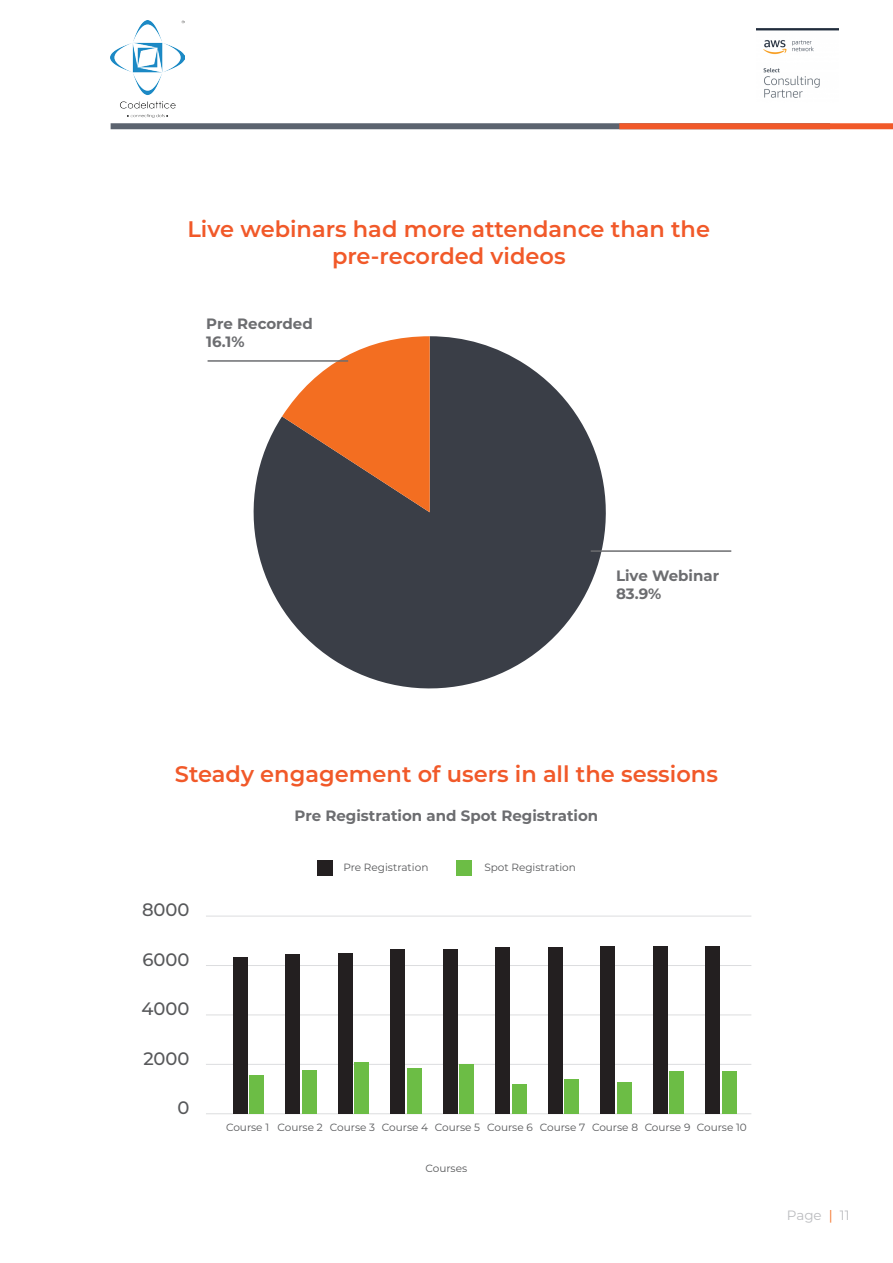
<style>
.page{position:relative;width:893px;height:1263px;background:#fff}
.page>*{position:absolute;margin:0;border:0;box-sizing:border-box;transform-origin:0 0}
.t1{font:600 22.5px/27px "Montserrat";color:#f15929;text-align:center}
.t2{font:500 18px "Montserrat";color:#57585a}
.t3{font:700 15px/18px "Montserrat";color:#6c6d70}
.t4{font:13.5px "Montserrat";color:#bcbdc0}
.t5{font:10.5px "Montserrat";color:#57585a}
.s1{color:#f36e21}
</style>
<div class="page">
<svg style="left:253px;top:336px;width:353px;height:353px;fill:#3a3e47"></svg>
<svg style="left:282px;top:336px;width:148px;height:176px;background:#c27348"></svg>
<hr style="left:208px;top:360px;width:140px;height:2px;background:#6c6d70">
<hr style="left:591px;top:550px;width:140px;height:2px;background:#6c6d70">
<hr style="left:206px;top:1113px;width:545px;height:1px;background:#dcdddf">
<hr style="left:206px;top:1064px;width:545px;height:1px;background:#dcdddf">
<hr style="left:206px;top:1014px;width:545px;height:1px;background:#dcdddf">
<hr style="left:206px;top:965px;width:545px;height:1px;background:#dcdddf">
<hr style="left:206px;top:916px;width:545px;height:1px;background:#dcdddf">
<div style="left:233px;top:957px;width:15px;height:157px;background:#231f20"></div>
<div style="left:249px;top:1076px;width:15px;height:38px;background:#6cbd45"></div>
<div style="left:285px;top:954px;width:15px;height:160px;background:#231f20"></div>
<div style="left:302px;top:1070px;width:15px;height:44px;background:#6cbd45"></div>
<div style="left:338px;top:953px;width:15px;height:161px;background:#231f20"></div>
<div style="left:354px;top:1062px;width:15px;height:52px;background:#6cbd45"></div>
<div style="left:390px;top:949px;width:15px;height:165px;background:#231f20"></div>
<div style="left:407px;top:1069px;width:15px;height:45px;background:#6cbd45"></div>
<div style="left:443px;top:949px;width:15px;height:165px;background:#231f20"></div>
<div style="left:459px;top:1064px;width:15px;height:50px;background:#6cbd45"></div>
<div style="left:495px;top:947px;width:15px;height:167px;background:#231f20"></div>
<div style="left:512px;top:1084px;width:14px;height:30px;background:#6cbd45"></div>
<div style="left:548px;top:947px;width:15px;height:167px;background:#231f20"></div>
<div style="left:564px;top:1079px;width:15px;height:35px;background:#6cbd45"></div>
<div style="left:600px;top:946px;width:15px;height:168px;background:#231f20"></div>
<div style="left:617px;top:1082px;width:14px;height:32px;background:#6cbd45"></div>
<div style="left:653px;top:946px;width:14px;height:168px;background:#231f20"></div>
<div style="left:669px;top:1072px;width:15px;height:42px;background:#6cbd45"></div>
<div style="left:705px;top:946px;width:15px;height:168px;background:#231f20"></div>
<div style="left:722px;top:1072px;width:14px;height:42px;background:#6cbd45"></div>
<div style="left:317px;top:860px;width:16px;height:16px;background:#231f20"></div>
<div style="left:456px;top:860px;width:16px;height:16px;background:#6cbd45"></div>
<div style="left:111px;top:123px;width:719px;height:6px;background:#5b636f"></div>
<div style="left:619px;top:123px;width:274px;height:6px;background:#f15929"></div>
<img style="left:756px;top:29px;width:82px;height:69px">
<img style="left:111px;top:21px;width:74px;height:96px">
<h1 class="t1" style="left:187px;top:215px;width:524px">Live webinars had more attendance than the pre-recorded videos</h1>
<h3 class="t3" style="left:206px;top:314px;width:108px">Pre Recorded<br>16.1%</h3>
<h3 class="t3" style="left:616px;top:566px;width:105px">Live Webinar<br>83.9%</h3>
<h1 class="t1" style="left:175px;top:759px;width:545px">Steady engagement of users in all the sessions</h1>
<h3 class="t3" style="left:295px;top:805px;width:305px">Pre Registration and Spot Registration</h3>
<h2 class="t2" style="left:142px;top:897px;width:49px">8000</h2>
<h2 class="t2" style="left:143px;top:947px;width:49px">6000</h2>
<h2 class="t2" style="left:142px;top:996px;width:50px">4000</h2>
<h2 class="t2" style="left:143px;top:1046px;width:48px">2000</h2>
<h2 class="t2" style="left:178px;top:1095px;width:14px">0</h2>
<p class="t5" style="left:343px;top:860px;width:86px">Pre Registration</p>
<p class="t5" style="left:484px;top:860px;width:93px">Spot Registration</p>
<p class="t5" style="left:226px;top:1120px;width:522px">Course 1 Course 2 Course 3 Course 4 Course 5 Course 6 Course 7 Course 8 Course 9 Course 10</p>
<p class="t5" style="left:425px;top:1161px;width:43px">Courses</p>
<p class="t4" style="left:787px;top:1205px;width:64px">Page <span class="s1">|</span> 11</p>
</div>
